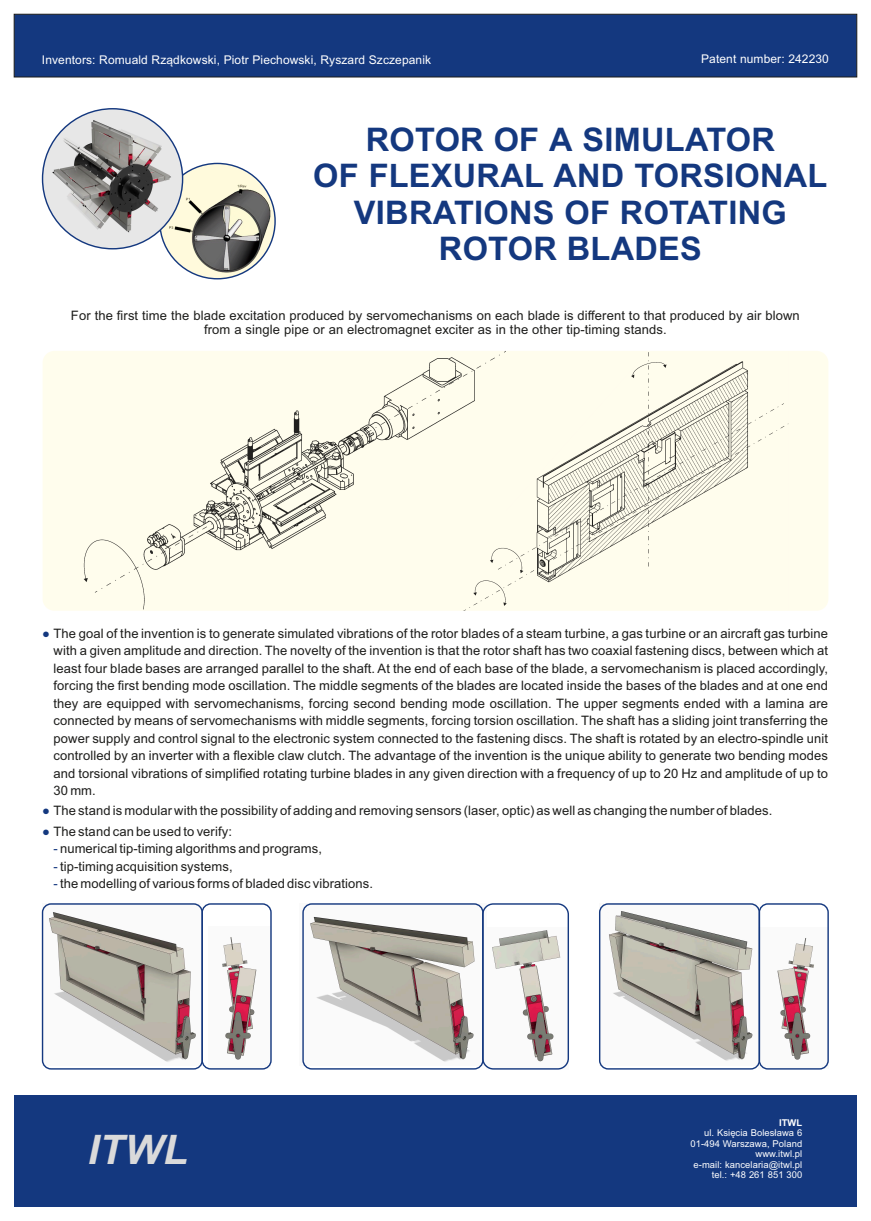
<style>
.page{position:relative;width:871px;height:1221px;background:#fff}
.page>*{position:absolute;margin:0;border:0;box-sizing:border-box;transform-origin:0 0}
.t1{font:italic 700 40.7px "Arial";color:#dadada}
.t2{font:700 32.5px/36.3px "Arial";letter-spacing:.01em;color:#14387f;text-align:center}
.t3{font:13px/17.4px "Arial";letter-spacing:.01em;color:#1d1d1b;text-align:justify}
.t4{font:12px "Arial";letter-spacing:.01em;color:#fff}
.t5{font:9.4px/10.5px "Arial";letter-spacing:.01em;color:#fff;text-align:right}
.t6{font:700 9.4px "Arial";color:#fff}
.s1{color:#14387f}
</style>
<div class="page">
<div style="left:14px;top:14px;width:842px;height:63px;background:#14387f"></div>
<div style="left:14px;top:1094px;width:842px;height:112px;background:#14387f"></div>
<img style="left:43px;top:904px;width:157px;height:161px">
<img style="left:600px;top:903px;width:157px;height:162px">
<img style="left:304px;top:903px;width:182px;height:162px">
<img style="left:486px;top:930px;width:82px;height:138px">
<img style="left:222px;top:937px;width:49px;height:131px">
<img style="left:758px;top:927px;width:70px;height:141px">
<div style="left:42px;top:903px;width:161px;height:166px;border:1px solid #14387f;border-radius:9px"></div>
<div style="left:201px;top:903px;width:70px;height:166px;border:1px solid #14387f;border-radius:9px"></div>
<div style="left:598px;top:903px;width:161px;height:166px;border:1px solid #14387f;border-radius:9px"></div>
<div style="left:758px;top:903px;width:70px;height:166px;border:1px solid #14387f;border-radius:9px"></div>
<div style="left:302px;top:903px;width:181px;height:166px;border:1px solid #14387f;border-radius:9px"></div>
<div style="left:482px;top:903px;width:87px;height:166px;border:1px solid #14387f;border-radius:11px"></div>
<img style="left:160px;top:163px;width:115px;height:116px;border-radius:50%">
<img style="left:43px;top:109px;width:139px;height:140px;border-radius:50%">
<div style="left:43px;top:351px;width:785px;height:259px;background:#fffbdc;border-radius:12px;opacity:.5"></div>
<p class="t4" style="left:42px;top:55px;width:390px">Inventors: Romuald Rządkowski, Piotr Piechowski, Ryszard Szczepanik</p>
<p class="t4" style="left:701px;top:55px;width:129px">Patent number: 242230</p>
<h2 class="t2" style="left:313px;top:124px;width:515px">ROTOR OF A SIMULATOR<br>OF FLEXURAL AND TORSIONAL<br>VIBRATIONS OF ROTATING<br>ROTOR BLADES</h2>
<p class="t3" style="left:71px;top:309px;width:730px;line-height:14.5px;text-align:center">For the first time the blade excitation produced by servomechanisms on each blade is different to that produced by air blown from a single pipe or an electromagnet exciter as in the other tip-timing stands.</p>
<p class="t3" style="left:53px;top:626px;width:775px;text-indent:-11px"><span class="s1">●</span> The goal of the invention is to generate simulated vibrations of the rotor blades of a steam turbine, a gas turbine or an aircraft gas turbine with a given amplitude and direction. The novelty of the invention is that the rotor shaft has two coaxial fastening discs, between which at least four blade bases are arranged parallel to the shaft. At the end of each base of the blade, a servomechanism is placed accordingly, forcing the first bending mode oscillation. The middle segments of the blades are located inside the bases of the blades and at one end they are equipped with servomechanisms, forcing second bending mode oscillation. The upper segments ended with a lamina are connected by means of servomechanisms with middle segments, forcing torsion oscillation. The shaft has a sliding joint transferring the power supply and control signal to the electronic system connected to the fastening discs. The shaft is rotated by an electro-spindle unit controlled by an inverter with a flexible claw clutch. The advantage of the invention is the unique ability to generate two bending modes and torsional vibrations of simplified rotating turbine blades in any given direction with a frequency of up to 20 Hz and amplitude of up to 30 mm.</p>
<p class="t3" style="left:42px;top:803px;width:731px"><span class="s1">●</span> The stand is modular with the possibility of adding and removing sensors (laser, optic) as well as changing the number of blades.</p>
<p class="t3" style="left:42px;top:823px;width:191px"><span class="s1">●</span> The stand can be used to verify:</p>
<p class="t3" style="left:53px;top:841px;width:270px"><span class="s1">-</span> numerical tip-timing algorithms and programs,</p>
<p class="t3" style="left:53px;top:858px;width:181px"><span class="s1">-</span> tip-timing acquisition systems,</p>
<p class="t3" style="left:53px;top:875px;width:321px"><span class="s1">-</span> the modelling of various forms of bladed disc vibrations.</p>
<h1 class="t1" style="left:88px;top:1134px;width:102px">ITWL</h1>
<p class="t6" style="left:778px;top:1118px;width:25px">ITWL</p>
<p class="t5" style="left:690px;top:1128px;width:113px">ul. Księcia Bolesława 6<br>01-494 Warszawa, Poland www.itwl.pl<br>e-mail: kancelaria@itwl.pl tel.: +48 261 851 300</p>
</div>
